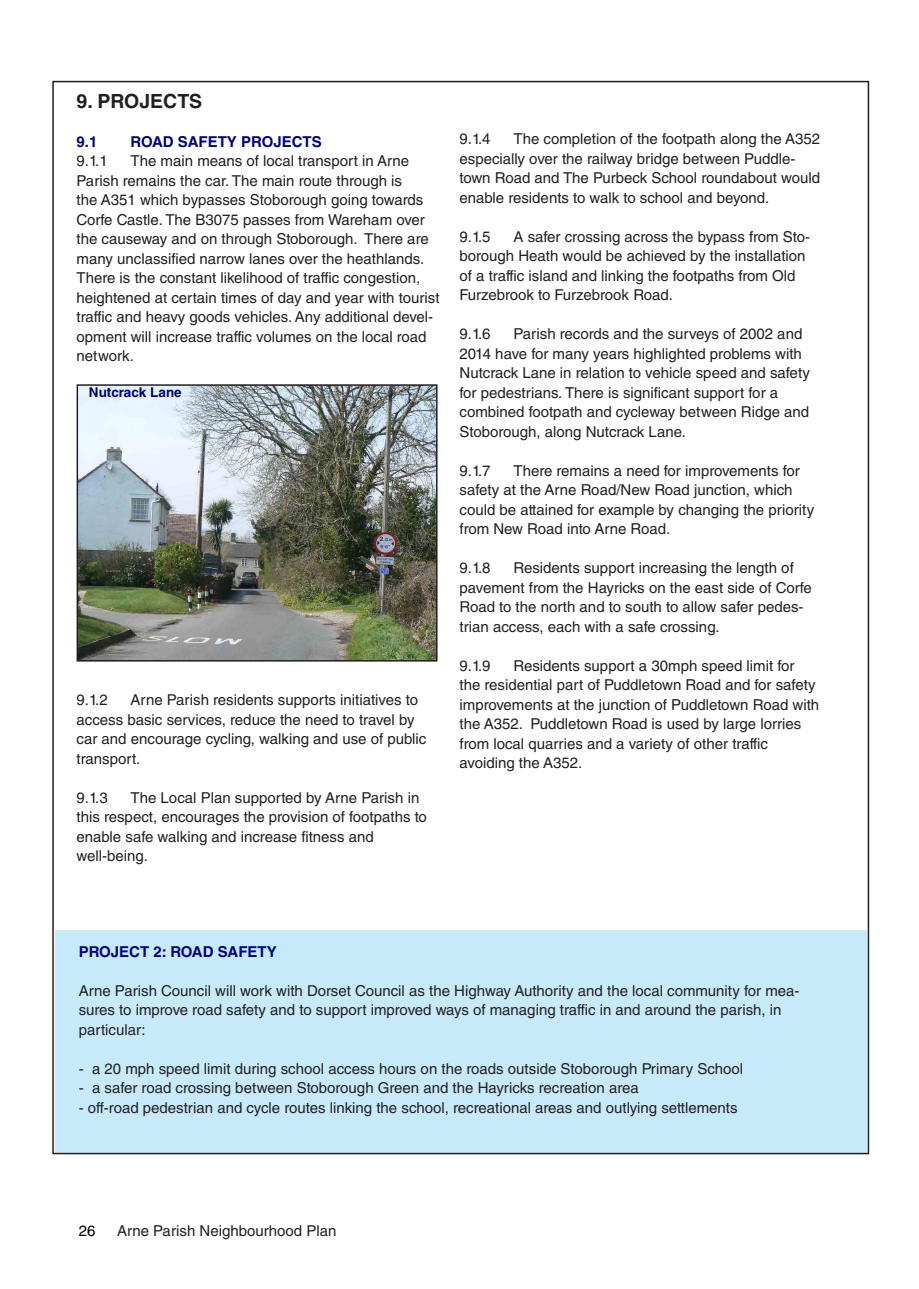
<style>
.page{position:relative;width:919px;height:1289px;background:#fff}
.page>*{position:absolute;margin:0;border:0;box-sizing:border-box;transform-origin:0 0}
.t1{font:700 19.5px "Helvetica LT Std";color:#231f20}
.t2{font:15px/19.5px "Helvetica LT Std";color:#231f20}
.t3{font:700 15px "Helvetica LT Std";color:#000080}
.t4{font:15px "Helvetica LT Std";color:#000}
.t5{font:700 13.5px "Helvetica LT Std";color:#000080}
</style>
<div class="page">
<div style="left:55px;top:929px;width:811px;height:223px;background:#c7eafb"></div>
<img style="left:80px;top:387px;width:354px;height:271px">
<div style="left:77px;top:384px;width:360px;height:277px;border:2px solid #231f20"></div>
<h1 class="t1" style="left:77px;top:89px;width:127px">9. PROJECTS</h1>
<p class="t3" style="left:77px;top:132px;width:22px">9.1</p>
<p class="t3" style="left:131px;top:132px;width:193px">ROAD SAFETY PROJECTS</p>
<p class="t2" style="left:77px;top:151px;width:33px">9.1.1</p>
<p class="t2" style="left:77px;top:151px;width:364px;text-indent:54px">The main means of local transport in Arne Parish remains the car. The main route through is<br>the A351 which bypasses Stoborough going towards Corfe Castle. The B3075 passes from Wareham over the causeway and on through Stoborough. There are many unclassified narrow lanes over the heathlands.<br>There is the constant likelihood of traffic congestion, heightened at certain times of day and year with tourist traffic and heavy goods vehicles. Any additional devel&shy;opment will increase traffic volumes on the local road network.</p>
<p class="t5" style="left:89px;top:384px;width:94px">Nutcrack Lane</p>
<p class="t2" style="left:77px;top:690px;width:351px;text-indent:54px">Arne Parish residents supports initiatives to access basic services, reduce the need to travel by car and encourage cycling, walking and use of public transport.</p>
<p class="t2" style="left:77px;top:787px;width:33px">9.1.3</p>
<p class="t2" style="left:77px;top:690px;width:33px">9.1.2</p>
<p class="t2" style="left:77px;top:787px;width:352px;text-indent:54px">The Local Plan supported by Arne Parish in this respect, encourages the provision of footpaths to enable safe walking and increase fitness and well-being.</p>
<p class="t2" style="left:459px;top:129px;width:362px;text-indent:54px">The completion of the footpath along the A352 especially over the railway bridge between Puddle&shy;town Road and The Purbeck School roundabout would enable residents to walk to school and beyond.</p>
<p class="t2" style="left:459px;top:226px;width:33px">9.1.5</p>
<p class="t2" style="left:459px;top:129px;width:33px">9.1.4</p>
<p class="t2" style="left:459px;top:226px;width:352px;text-indent:54px">A safer crossing across the bypass from Sto&shy;borough Heath would be achieved by the installation of a traffic island and linking the footpaths from Old Furzebrook to Furzebrook Road.</p>
<p class="t2" style="left:459px;top:324px;width:33px">9.1.6</p>
<p class="t2" style="left:459px;top:324px;width:352px;text-indent:54px">Parish records and the surveys of 2002 and 2014 have for many years highlighted problems with Nutcrack Lane in relation to vehicle speed and safety for pedestrians. There is significant support for a combined footpath and cycleway between Ridge and Stoborough, along Nutcrack Lane.</p>
<p class="t2" style="left:459px;top:460px;width:33px">9.1.7</p>
<p class="t2" style="left:459px;top:460px;width:356px;text-indent:54px">There remains a need for improvements for safety at the Arne Road/New Road junction, which could be attained for example by changing the priority from New Road into Arne Road.</p>
<p class="t2" style="left:459px;top:558px;width:33px">9.1.8</p>
<p class="t2" style="left:459px;top:558px;width:354px;text-indent:54px">Residents support increasing the length of pavement from the Hayricks on the east side of Corfe Road to the north and to south to allow safer pedes&shy;trian access, each with a safe crossing.</p>
<p class="t2" style="left:459px;top:655px;width:33px">9.1.9</p>
<p class="t2" style="left:459px;top:655px;width:361px;text-indent:54px">Residents support a 30mph speed limit for<br>the residential part of Puddletown Road and for safety improvements at the junction of Puddletown Road with the A352. Puddletown Road is used by large lorries from local quarries and a variety of other traffic avoiding the A352.</p>
<p class="t3" style="left:79px;top:942px;width:199px">PROJECT 2: ROAD SAFETY</p>
<p class="t2" style="left:79px;top:980px;width:722px">Arne Parish Council will work with Dorset Council as the Highway Authority and the local community for mea&shy;sures to improve road safety and to support improved ways of managing traffic in and around the parish, in particular:</p>
<p class="t2" style="left:79px;top:1058px;width:666px">- a 20 mph speed limit during school access hours on the roads outside Stoborough Primary School</p>
<p class="t2" style="left:79px;top:1078px;width:561px">- a safer road crossing between Stoborough Green and the Hayricks recreation area</p>
<p class="t2" style="left:79px;top:1097px;width:660px">- off-road pedestrian and cycle routes linking the school, recreational areas and outlying settlements</p>
<p class="t4" style="left:79px;top:1221px;width:18px">26</p>
<p class="t2" style="left:117px;top:1220px;width:221px">Arne Parish Neighbourhood Plan</p>
</div>
